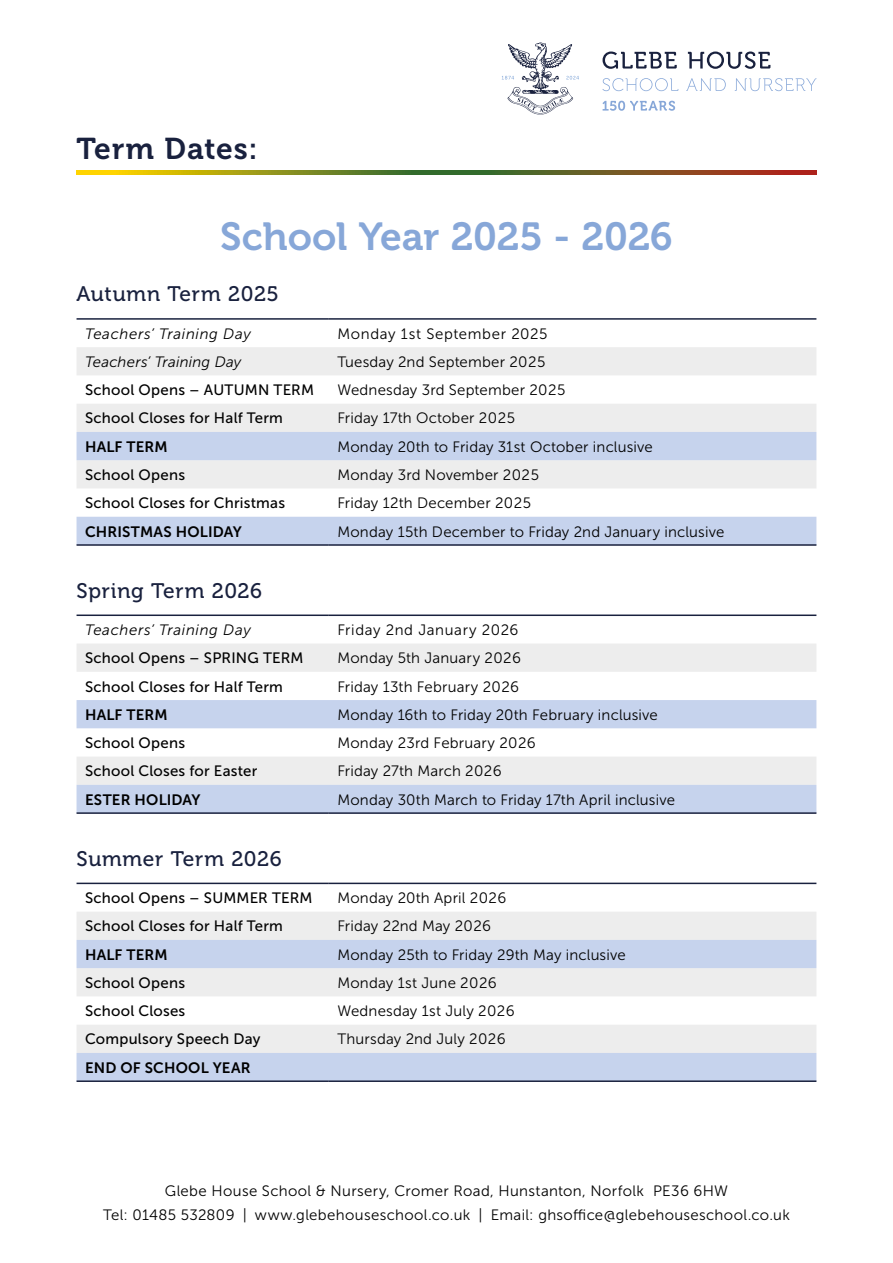
<style>
.page{position:relative;width:893px;height:1263px;background:#fff}
.page>*{position:absolute;margin:0;border:0;box-sizing:border-box;transform-origin:0 0}
.t1{font:39px "Museo 700";letter-spacing:-.005em;color:#87a7d8}
.t2{font:30px "Museo 700";letter-spacing:.035em;color:#19213e}
.t3{font:21px "Museo 500";letter-spacing:.035em;color:#19213e}
.t4{font:15px/24px "Museo Sans 300";letter-spacing:.015em;color:#000;text-align:center}
.t5{font:15px "Museo Sans 500";letter-spacing:.015em;color:#000}
.t6{font:15px "Museo Sans 700";letter-spacing:.01em;color:#000}
.t7{font:italic 15px "Museo Sans 300";letter-spacing:.035em;color:#000}
.t8{font:15px "Museo Sans 300";letter-spacing:.045em;color:#000}
.t9{font:italic 15px "Museo Sans 300";letter-spacing:.015em;color:#000}
.t10{font:15px "Museo Sans 300";letter-spacing:.04em;color:#000}
</style>
<div class="page">
<svg style="left:502px;top:43px;width:77px;height:72px"></svg>
<svg style="left:603px;top:52px;width:167px;height:17px"></svg>
<svg style="left:602px;top:78px;width:214px;height:33px"></svg>
<svg style="left:77px;top:347px;width:739px;height:85px;fill:#ededed"></svg>
<svg style="left:77px;top:432px;width:739px;height:112px"></svg>
<hr style="left:77px;top:318px;width:252px;height:2px;background:#19213e">
<hr style="left:329px;top:318px;width:487px;height:2px;background:#19213e">
<hr style="left:77px;top:544px;width:252px;height:2px;background:#19213e">
<hr style="left:329px;top:544px;width:487px;height:2px;background:#19213e">
<svg style="left:77px;top:644px;width:739px;height:141px"></svg>
<div style="left:77px;top:700px;width:739px;height:28px;background:#c6d3ed"></div>
<div style="left:77px;top:785px;width:739px;height:27px;background:#c6d3ed"></div>
<hr style="left:77px;top:614px;width:252px;height:2px;background:#19213e">
<hr style="left:329px;top:614px;width:487px;height:2px;background:#19213e">
<hr style="left:77px;top:812px;width:252px;height:2px;background:#19213e">
<hr style="left:329px;top:812px;width:487px;height:2px;background:#19213e">
<svg style="left:77px;top:884px;width:739px;height:1px"></svg>
<div style="left:77px;top:912px;width:739px;height:28px;background:#ededed"></div>
<svg style="left:77px;top:940px;width:739px;height:140px"></svg>
<hr style="left:77px;top:883px;width:252px;height:1px;background:#19213e">
<hr style="left:329px;top:883px;width:487px;height:1px;background:#19213e">
<hr style="left:77px;top:1080px;width:252px;height:2px;background:#19213e">
<hr style="left:329px;top:1080px;width:487px;height:2px;background:#19213e">
<svg style="left:77px;top:170px;width:739px;height:4px;background:#88761d"></svg>
<h2 class="t2" style="left:77px;top:132px;width:182px">Term Dates:</h2>
<h1 class="t1" style="left:220px;top:215px;width:454px">School Year 2025 - 2026</h1>
<h3 class="t3" style="left:77px;top:282px;width:204px">Autumn Term 2025</h3>
<p class="t7" style="left:85px;top:325px;width:167px">Teachers’ Training Day</p>
<p class="t8" style="left:337px;top:325px;width:212px">Monday 1st September 2025</p>
<p class="t9" style="left:85px;top:354px;width:158px">Teachers’ Training Day</p>
<p class="t4" style="left:337px;top:350px;width:210px">Tuesday 2nd September 2025</p>
<p class="t5" style="left:85px;top:382px;width:230px">School Opens – AUTUMN TERM</p>
<p class="t4" style="left:337px;top:378px;width:230px">Wednesday 3rd September 2025</p>
<p class="t5" style="left:85px;top:410px;width:199px">School Closes for Half Term</p>
<p class="t4" style="left:337px;top:406px;width:179px">Friday 17th October 2025</p>
<p class="t6" style="left:85px;top:438px;width:84px">HALF TERM</p>
<p class="t4" style="left:337px;top:435px;width:317px">Monday 20th to Friday 31st October inclusive</p>
<p class="t5" style="left:85px;top:467px;width:102px">School Opens</p>
<p class="t4" style="left:337px;top:463px;width:203px">Monday 3rd November 2025</p>
<p class="t5" style="left:85px;top:495px;width:201px">School Closes for Christmas</p>
<p class="t4" style="left:337px;top:491px;width:195px">Friday 12th December 2025</p>
<p class="t6" style="left:85px;top:523px;width:158px">CHRISTMAS HOLIDAY</p>
<p class="t4" style="left:337px;top:519px;width:389px">Monday 15th December to Friday 2nd January inclusive</p>
<h3 class="t3" style="left:77px;top:579px;width:187px">Spring Term 2026</h3>
<p class="t7" style="left:85px;top:622px;width:167px">Teachers’ Training Day</p>
<p class="t10" style="left:337px;top:622px;width:183px">Friday 2nd January 2026</p>
<p class="t5" style="left:85px;top:650px;width:220px">School Opens – SPRING TERM</p>
<p class="t4" style="left:337px;top:646px;width:185px">Monday 5th January 2026</p>
<p class="t5" style="left:85px;top:678px;width:199px">School Closes for Half Term</p>
<p class="t4" style="left:337px;top:674px;width:183px">Friday 13th February 2026</p>
<p class="t6" style="left:85px;top:706px;width:84px">HALF TERM</p>
<p class="t4" style="left:337px;top:703px;width:322px">Monday 16th to Friday 20th February inclusive</p>
<p class="t5" style="left:85px;top:735px;width:102px">School Opens</p>
<p class="t4" style="left:337px;top:731px;width:200px">Monday 23rd February 2026</p>
<p class="t5" style="left:85px;top:763px;width:174px">School Closes for Easter</p>
<p class="t4" style="left:337px;top:759px;width:166px">Friday 27th March 2026</p>
<p class="t6" style="left:85px;top:791px;width:117px">ESTER HOLIDAY</p>
<p class="t4" style="left:337px;top:787px;width:339px">Monday 30th March to Friday 17th April inclusive</p>
<h3 class="t3" style="left:77px;top:847px;width:207px">Summer Term 2026</h3>
<p class="t5" style="left:85px;top:890px;width:229px">School Opens – SUMMER TERM</p>
<p class="t4" style="left:337px;top:886px;width:171px">Monday 20th April 2026</p>
<p class="t5" style="left:85px;top:918px;width:199px">School Closes for Half Term</p>
<p class="t4" style="left:337px;top:914px;width:155px">Friday 22nd May 2026</p>
<p class="t6" style="left:85px;top:946px;width:84px">HALF TERM</p>
<p class="t4" style="left:337px;top:942px;width:290px">Monday 25th to Friday 29th May inclusive</p>
<p class="t5" style="left:85px;top:974px;width:102px">School Opens</p>
<p class="t4" style="left:337px;top:971px;width:161px">Monday 1st June 2026</p>
<p class="t5" style="left:85px;top:1003px;width:102px">School Closes</p>
<p class="t4" style="left:337px;top:999px;width:179px">Wednesday 1st July 2026</p>
<p class="t5" style="left:85px;top:1031px;width:177px">Compulsory Speech Day</p>
<p class="t4" style="left:337px;top:1027px;width:170px">Thursday 2nd July 2026</p>
<p class="t6" style="left:85px;top:1059px;width:167px">END OF SCHOOL YEAR</p>
<p class="t4" style="left:103px;top:1179px;width:688px">Glebe House School &amp; Nursery, Cromer Road, Hunstanton, Norfolk PE36 6HW<br>Tel: 01485 532809 | www.glebehouseschool.co.uk | Email: ghsoffice@glebehouseschool.co.uk</p>
</div>
